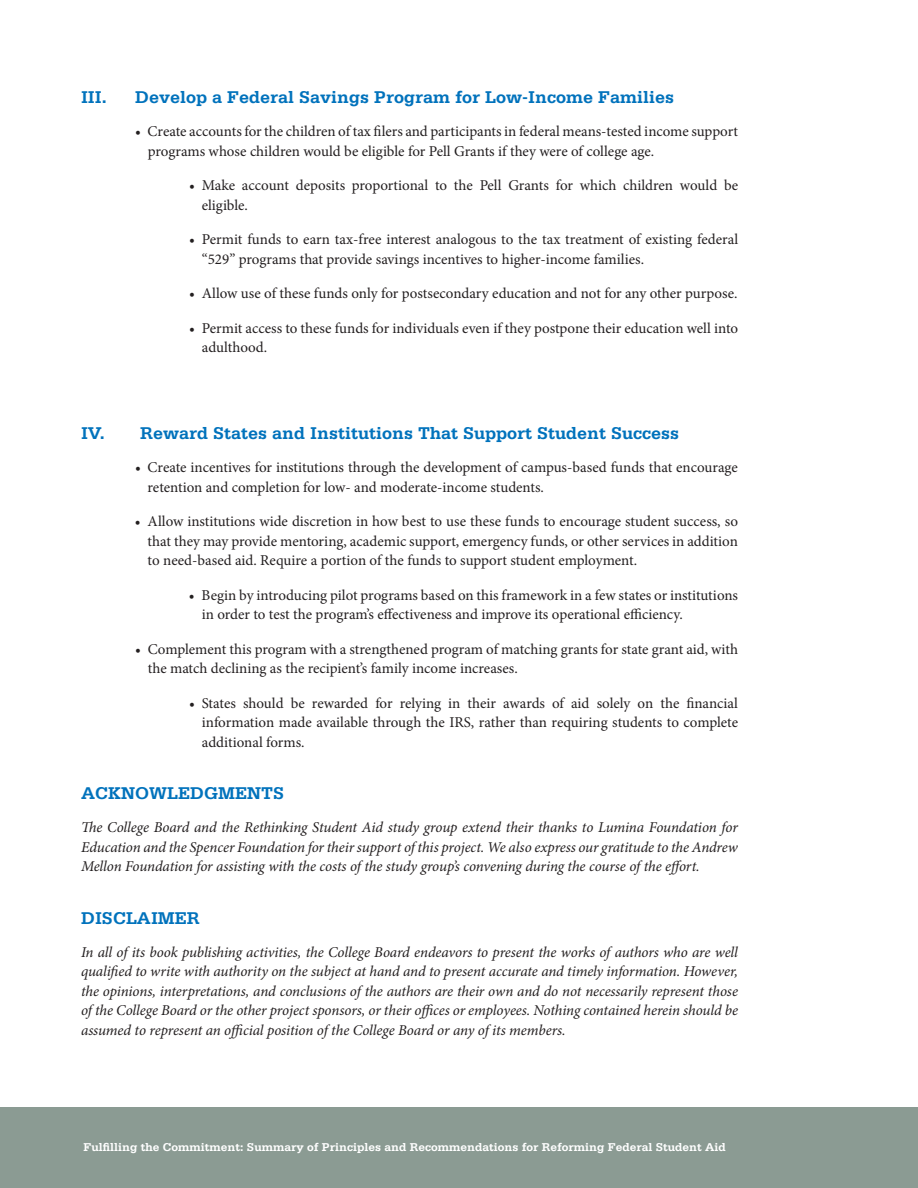
<style>
.page{position:relative;width:918px;height:1188px;background:#fff}
.page>*{position:absolute;margin:0;border:0;box-sizing:border-box;transform-origin:0 0}
.t1{font:700 18px "Serifa Std";color:#0072bc}
.t2{font:15px/19.5px "Minion Pro";color:#231f20}
.t3{font:italic 15px/19.5px "Minion Pro";letter-spacing:-.01em;color:#231f20;text-align:justify}
.t4{font:700 12px "Serifa Std";color:#fff}
</style>
<div class="page">
<div style="left:0;top:1108px;width:918px;height:80px;background:#8b9b93"></div>
<p class="t1" style="left:81px;top:87px;width:27px">III.</p>
<p class="t1" style="left:135px;top:87px;width:541px">Develop a Federal Savings Program for Low-Income Families</p>
<p class="t2" style="left:148px;top:122px;width:592px;text-indent:-13px">• Create accounts for the children of tax filers and participants in federal means-tested income support programs whose children would be eligible for Pell Grants if they were of college age.</p>
<p class="t2" style="left:202px;top:176px;width:538px;text-indent:-13px">• Make account deposits proportional to the Pell Grants for which children would be eligible.</p>
<p class="t2" style="left:202px;top:230px;width:538px;text-indent:-13px">• Permit funds to earn tax-free interest analogous to the tax treatment of existing federal “529” programs that provide savings incentives to higher-income families.</p>
<p class="t2" style="left:189px;top:284px;width:550px">• Allow use of these funds only for postsecondary education and not for any other purpose.</p>
<p class="t2" style="left:202px;top:318px;width:538px;text-indent:-13px">• Permit access to these funds for individuals even if they postpone their education well into adulthood.</p>
<p class="t1" style="left:81px;top:423px;width:600px">IV. Reward States and Institutions That Support Student Success</p>
<p class="t2" style="left:148px;top:458px;width:592px;text-indent:-13px">• Create incentives for institutions through the development of campus-based funds that encourage retention and completion for low- and moderate-income students.</p>
<p class="t2" style="left:148px;top:512px;width:592px;text-align:justify;text-indent:-13px">• Allow institutions wide discretion in how best to use these funds to encourage student success, so that they may provide mentoring, academic support, emergency funds, or other services in addition to need-based aid. Require a portion of the funds to support student employment.</p>
<p class="t2" style="left:202px;top:585px;width:538px;text-indent:-13px">• Begin by introducing pilot programs based on this framework in a few states or institutions in order to test the program’s effectiveness and improve its operational efficiency.</p>
<p class="t2" style="left:148px;top:639px;width:592px;text-indent:-13px">• Complement this program with a strengthened program of matching grants for state grant aid, with the match declining as the recipient’s family income increases.</p>
<p class="t2" style="left:202px;top:693px;width:538px;text-align:justify;text-indent:-13px">• States should be rewarded for relying in their awards of aid solely on the financial information made available through the IRS, rather than requiring students to complete additional forms.</p>
<p class="t1" style="left:81px;top:783px;width:205px">ACKNOWLEDGMENTS</p>
<p class="t3" style="left:81px;top:818px;width:658px">The College Board and the Rethinking Student Aid study group extend their thanks to Lumina Foundation for Education and the Spencer Foundation for their support of this project. We also express our gratitude to the Andrew Mellon Foundation for assisting with the costs of the study group’s convening during the course of the effort.</p>
<p class="t1" style="left:81px;top:907px;width:120px">DISCLAIMER</p>
<p class="t3" style="left:81px;top:942px;width:659px">In all of its book publishing activities, the College Board endeavors to present the works of authors who are well qualified to write with authority on the subject at hand and to present accurate and timely information. However, the opinions, interpretations, and conclusions of the authors are their own and do not necessarily represent those of the College Board or the other project sponsors, or their offices or employees. Nothing contained herein should be assumed to represent an official position of the College Board or any of its members.</p>
<p class="t4" style="left:84px;top:1140px;width:644px">Fulfilling the Commitment: Summary of Principles and Recommendations for Reforming Federal Student Aid</p>
</div>
